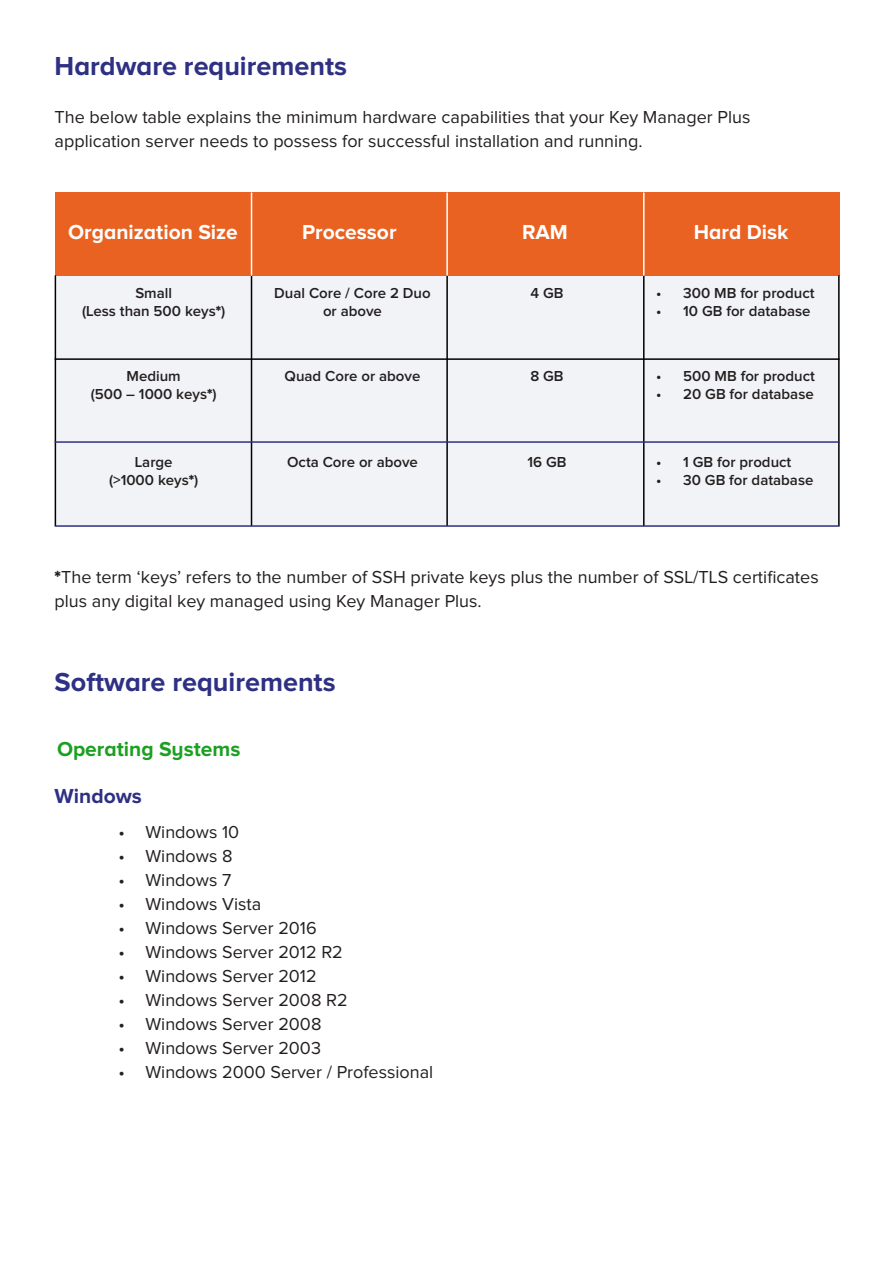
<style>
.page{position:relative;width:893px;height:1263px;background:#fff}
.page>*{position:absolute;margin:0;border:0;box-sizing:border-box;transform-origin:0 0}
.t1{font:700 27px "Proxima Nova A";color:#2e3083}
.t2{font:700 21px "Proxima Nova A";color:#fff}
.t3{font:700 21px "Proxima Nova A";color:#1ca021}
.t4{font:700 21px "Proxima Nova A";color:#2e3083}
.t5{font:18px/24px "Proxima Nova";color:#231f20}
.t6{font:600 15px/18px "Proxima Nova";color:#231f20;text-align:center}
.s1{font-weight:900}
</style>
<div class="page">
<div style="left:55px;top:192px;width:785px;height:334px;background:#f2f3f6"></div>
<div style="left:55px;top:192px;width:785px;height:83px;background:#e96221"></div>
<hr style="left:251px;top:275px;width:1px;height:251px;background:#000">
<hr style="left:55px;top:275px;width:1px;height:251px;background:#000">
<hr style="left:446px;top:275px;width:2px;height:251px;background:#000">
<hr style="left:643px;top:275px;width:1px;height:251px;background:#000">
<hr style="left:838px;top:275px;width:2px;height:251px;background:#000">
<hr style="left:55px;top:358px;width:785px;height:2px;background:#000">
<hr style="left:55px;top:441px;width:785px;height:2px;background:#2e3083">
<hr style="left:55px;top:525px;width:785px;height:2px;background:#2e3083">
<hr style="left:251px;top:193px;width:1px;height:83px;background:#fff">
<hr style="left:446px;top:193px;width:2px;height:83px;background:#fff">
<hr style="left:643px;top:193px;width:1px;height:83px;background:#fff">
<p class="t1" style="left:55px;top:51px;width:294px">Hardware requirements</p>
<p class="t5" style="left:55px;top:106px;width:697px">The below table explains the minimum hardware capabilities that your Key Manager Plus</p>
<p class="t5" style="left:55px;top:130px;width:590px">application server needs to possess for successful installation and running.</p>
<p class="t2" style="left:68px;top:220px;width:171px">Organization Size</p>
<p class="t2" style="left:302px;top:220px;width:96px">Processor</p>
<p class="t2" style="left:522px;top:220px;width:47px">RAM</p>
<p class="t2" style="left:694px;top:220px;width:96px">Hard Disk</p>
<p class="t6" style="left:135px;top:284px;width:38px">Small</p>
<p class="t6" style="left:82px;top:302px;width:145px">(Less than 500 keys<span class="s1">*</span>)</p>
<p class="t6" style="left:274px;top:284px;width:158px">Dual Core / Core 2 Duo or above</p>
<p class="t6" style="left:530px;top:284px;width:35px">4 GB</p>
<p class="t6" style="left:656px;top:284px;width:160px">• 300 MB for product</p>
<p class="t6" style="left:656px;top:302px;width:156px">• 10 GB for database</p>
<p class="t6" style="left:127px;top:367px;width:56px">Medium</p>
<p class="t6" style="left:91px;top:385px;width:128px">(500 – 1000 keys<span class="s1">*</span>)</p>
<p class="t6" style="left:285px;top:367px;width:137px">Quad Core or above</p>
<p class="t6" style="left:530px;top:367px;width:35px">8 GB</p>
<p class="t6" style="left:656px;top:367px;width:160px">• 500 MB for product</p>
<p class="t6" style="left:656px;top:385px;width:159px">• 20 GB for database</p>
<p class="t6" style="left:135px;top:453px;width:39px">Large</p>
<p class="t6" style="left:109px;top:471px;width:91px">(&gt;1000 keys<span class="s1">*</span>)</p>
<p class="t6" style="left:287px;top:453px;width:132px">Octa Core or above</p>
<p class="t6" style="left:527px;top:453px;width:41px">16 GB</p>
<p class="t6" style="left:656px;top:453px;width:137px">• 1 GB for product</p>
<p class="t6" style="left:656px;top:471px;width:159px">• 30 GB for database</p>
<p class="t5" style="left:55px;top:566px;width:766px"><span class="s1">*</span>The term ‘keys’ refers to the number of SSH private keys plus the number of SSL/TLS certificates plus any digital key managed using Key Manager Plus.</p>
<p class="t1" style="left:55px;top:666px;width:282px">Software requirements</p>
<p class="t3" style="left:57px;top:737px;width:185px">Operating Systems</p>
<p class="t4" style="left:55px;top:784px;width:89px">Windows</p>
<p class="t5" style="left:118px;top:821px;width:122px">• Windows 10</p>
<p class="t5" style="left:118px;top:845px;width:116px">• Windows 8</p>
<p class="t5" style="left:118px;top:869px;width:115px">• Windows 7</p>
<p class="t5" style="left:118px;top:893px;width:144px">• Windows Vista</p>
<p class="t5" style="left:118px;top:917px;width:200px">• Windows Server 2016</p>
<p class="t5" style="left:118px;top:941px;width:226px">• Windows Server 2012 R2</p>
<p class="t5" style="left:118px;top:965px;width:200px">• Windows Server 2012</p>
<p class="t5" style="left:118px;top:989px;width:231px">• Windows Server 2008 R2</p>
<p class="t5" style="left:118px;top:1013px;width:205px">• Windows Server 2008</p>
<p class="t5" style="left:118px;top:1037px;width:204px">• Windows Server 2003</p>
<p class="t5" style="left:118px;top:1061px;width:316px">• Windows 2000 Server / Professional</p>
</div>
